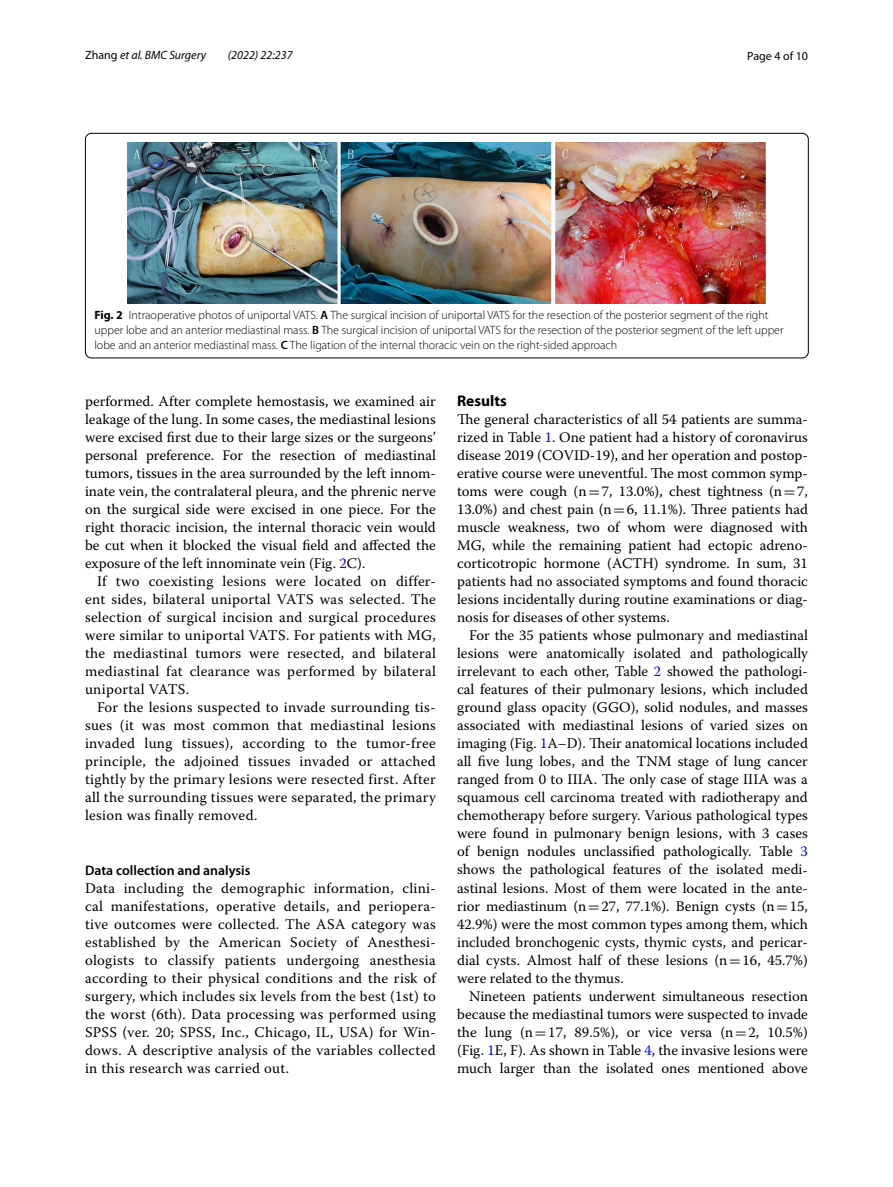
<style>
.page{position:relative;width:893px;height:1187px;background:#fff}
.page>*{position:absolute;margin:0;border:0;box-sizing:border-box;transform-origin:0 0}
.t1{font:700 15.45px "Myriad Pro";color:#000}
.t2{font:14.7px/18px "Warnock Pro";letter-spacing:.005em;color:#000;text-align:justify}
.t3{font:600 13.8px "Myriad Pro";color:#000}
.t4{font:300 12px/15px "Myriad Pro";color:#000}
.t5{font:italic 12px "Myriad Pro";color:#000}
.t6{font:12px "Myriad Pro";color:#000}
.s1{font-style:normal}
.s2{font-weight:700}
.s3{font-weight:600}
.s4{color:#00f}
.s5{font-family:"MTSY"}
</style>
<div class="page">
<img style="left:128px;top:142px;width:638px;height:161px">
<div style="left:85px;top:133px;width:723px;height:225px;border:1px solid #000;border-radius:6px"></div>
<p class="t5" style="left:85px;top:48px;width:123px"><span class="s1">Zhang</span> et al. BMC Surgery</p>
<p class="t5" style="left:228px;top:48px;width:66px">(2022) 22:237</p>
<p class="t6" style="left:747px;top:48px;width:62px">Page 4 of 10</p>
<p class="t4" style="left:94px;top:307px;width:691px"><span class="s2">Fig. 2</span> Intraoperative photos of uniportal VATS. <span class="s3">A</span> The surgical incision of uniportal VATS for the resection of the posterior segment of the right upper lobe and an anterior mediastinal mass. <span class="s3">B</span> The surgical incision of uniportal VATS for the resection of the posterior segment of the left upper lobe and an anterior mediastinal mass. <span class="s3">C</span> The ligation of the internal thoracic vein on the right-sided approach</p>
<p class="t2" style="left:85px;top:391px;width:352px">performed. After complete hemostasis, we examined air leakage of the lung. In some cases, the mediastinal lesions were excised first due to their large sizes or the surgeons’ personal preference. For the resection of mediastinal tumors, tissues in the area surrounded by the left innom&shy;inate vein, the contralateral pleura, and the phrenic nerve on the surgical side were excised in one piece. For the right thoracic incision, the internal thoracic vein would be cut when it blocked the visual field and affected the exposure of the left innominate vein (Fig. <span class="s4">2</span>C).</p>
<p class="t2" style="left:85px;top:571px;width:352px;text-indent:12px">If two coexisting lesions were located on differ&shy;ent sides, bilateral uniportal VATS was selected. The selection of surgical incision and surgical procedures were similar to uniportal VATS. For patients with MG, the mediastinal tumors were resected, and bilateral mediastinal fat clearance was performed by bilateral uniportal VATS.</p>
<p class="t2" style="left:85px;top:697px;width:352px;text-indent:12px">For the lesions suspected to invade surrounding tis&shy;sues (it was most common that mediastinal lesions invaded lung tissues), according to the tumor-free principle, the adjoined tissues invaded or attached tightly by the primary lesions were resected first. After all the surrounding tissues were separated, the primary lesion was finally removed.</p>
<p class="t3" style="left:85px;top:861px;width:167px">Data collection and analysis</p>
<p class="t2" style="left:85px;top:878px;width:352px">Data including the demographic information, clini&shy;cal manifestations, operative details, and periopera&shy;tive outcomes were collected. The ASA category was established by the American Society of Anesthesi&shy;ologists to classify patients undergoing anesthesia according to their physical conditions and the risk of surgery, which includes six levels from the best (1st) to the worst (6th). Data processing was performed using SPSS (ver. 20; SPSS, Inc., Chicago, IL, USA) for Win&shy;dows. A descriptive analysis of the variables collected in this research was carried out.</p>
<p class="t1" style="left:457px;top:391px;width:51px">Results</p>
<p class="t2" style="left:457px;top:410px;width:352px">The general characteristics of all 54 patients are summa&shy;rized in Table <span class="s4">1</span>. One patient had a history of coronavirus disease 2019 (COVID-19), and her operation and postop&shy;erative course were uneventful. The most common symp&shy;toms were cough (n<span class="s5">=</span>7, 13.0%), chest tightness (n<span class="s5">=</span>7, 13.0%) and chest pain (n<span class="s5">=</span>6, 11.1%). Three patients had muscle weakness, two of whom were diagnosed with MG, while the remaining patient had ectopic adreno&shy;corticotropic hormone (ACTH) syndrome. In sum, 31 patients had no associated symptoms and found thoracic lesions incidentally during routine examinations or diag&shy;nosis for diseases of other systems.</p>
<p class="t2" style="left:457px;top:626px;width:352px;text-indent:12px">For the 35 patients whose pulmonary and mediastinal lesions were anatomically isolated and pathologically irrelevant to each other, Table <span class="s4">2</span> showed the pathologi&shy;cal features of their pulmonary lesions, which included ground glass opacity (GGO), solid nodules, and masses associated with mediastinal lesions of varied sizes on imaging (Fig. <span class="s4">1</span>A–D). Their anatomical locations included all five lung lobes, and the TNM stage of lung cancer ranged from 0 to IIIA. The only case of stage IIIA was a squamous cell carcinoma treated with radiotherapy and chemotherapy before surgery. Various pathological types were found in pulmonary benign lesions, with 3 cases of benign nodules unclassified pathologically. Table <span class="s4">3 </span>shows the pathological features of the isolated medi&shy;astinal lesions. Most of them were located in the ante&shy;rior mediastinum (n<span class="s5">=</span>27, 77.1%). Benign cysts (n<span class="s5">=</span>15, 42.9%) were the most common types among them, which included bronchogenic cysts, thymic cysts, and pericar&shy;dial cysts. Almost half of these lesions (n<span class="s5">=</span>16, 45.7%) were related to the thymus.</p>
<p class="t2" style="left:457px;top:986px;width:352px;text-indent:12px">Nineteen patients underwent simultaneous resection because the mediastinal tumors were suspected to invade the lung (n<span class="s5">=</span>17, 89.5%), or vice versa (n<span class="s5">=</span>2, 10.5%) (Fig. <span class="s4">1</span>E, F). As shown in Table <span class="s4">4</span>, the invasive lesions were much larger than the isolated ones mentioned above</p>
</div>
